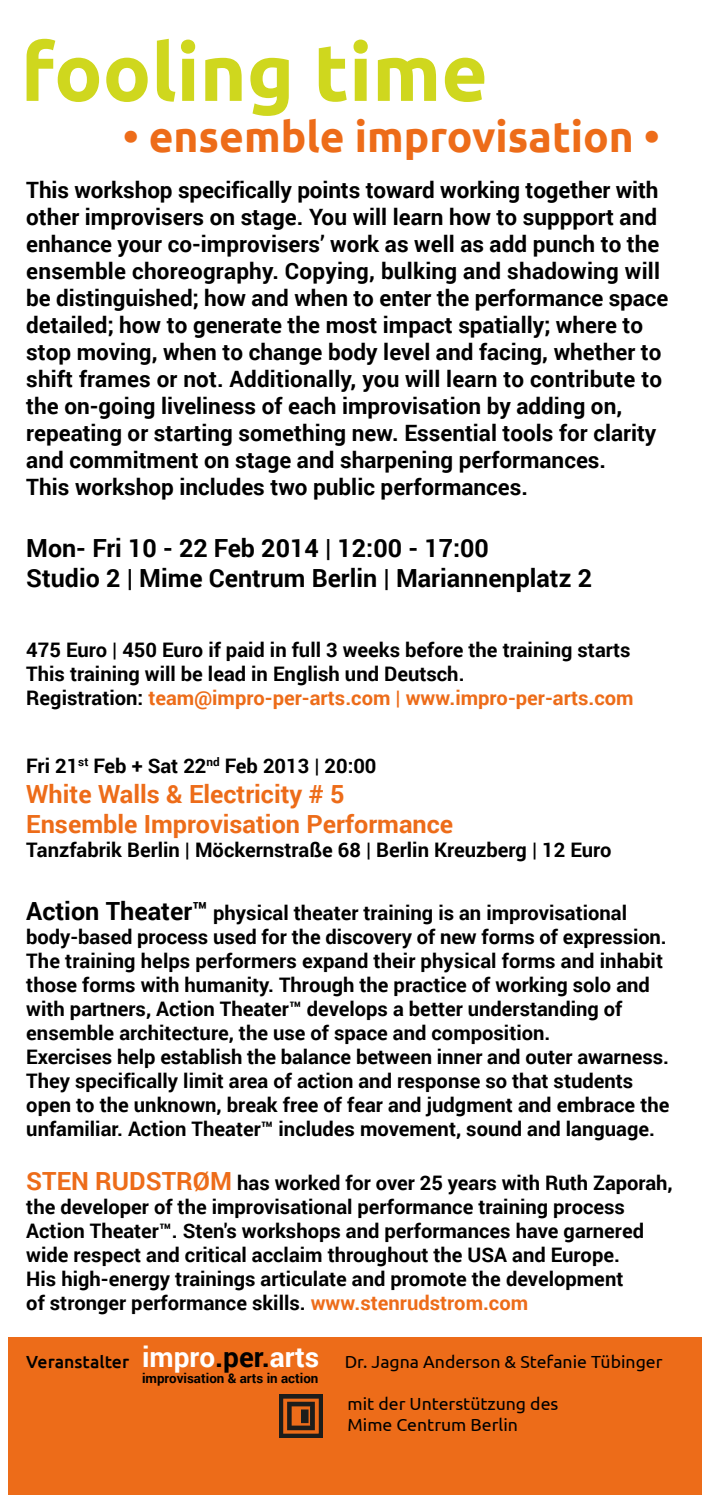
<style>
.page{position:relative;width:709px;height:1503px;background:#fff}
.page>*{position:absolute;margin:0;border:0;box-sizing:border-box;transform-origin:0 0}
.t1{font:700 80px "Ubuntu";color:#cfd71e}
.t2{font:700 42.5px "Ubuntu";color:#ed6c19}
.t3{font:700 28px "Roboto";color:#fff}
.t4{font:700 25px/30px "Roboto";color:#000}
.t5{font:700 25px/30px "Roboto";color:#ed6c19}
.t6{font:700 22.5px/27px "Roboto";color:#000}
.t7{font:700 20px/24px "Roboto";color:#000}
.t8{font:17.5px/21px "Ubuntu";color:#000}
.t9{font:500 17.5px "Ubuntu";color:#000}
.t10{font:700 13.25px "Roboto";color:#000}
.s1{color:#ed6c19}
.s2{font-size:25px}
.s3{font-size:25px;color:#ed6c19}
.s4{color:#000}
</style>
<div class="page">
<div style="left:8px;top:1337px;width:693px;height:157px;background:#ed6c19"></div>
<img style="left:279px;top:1394px;width:44px;height:43px">
<p class="t1" style="left:21px;top:24px;width:468px">fooling time</p>
<p class="t2" style="left:123px;top:111px;width:538px">• ensemble improvisation •</p>
<p class="t6" style="left:26px;top:176px;width:643px">This workshop specifically points toward working together with other improvisers on stage. You will learn how to suppport and enhance your co-improvisers’ work as well as add punch to the ensemble choreography. Copying, bulking and shadowing will be distinguished; how and when to enter the performance space detailed; how to generate the most impact spatially; where to stop moving, when to change body level and facing, whether to shift frames or not. Additionally, you will learn to contribute to the on-going liveliness of each improvisation by adding on, repeating or starting something new. Essential tools for clarity and commitment on stage and sharpening performances.<br>This workshop includes two public performances.</p>
<p class="t4" style="left:26px;top:532px;width:567px">Mon- Fri 10 - 22 Feb 2014 | 12:00 - 17:00<br>Studio 2 | Mime Centrum Berlin | Mariannenplatz 2</p>
<p class="t7" style="left:26px;top:637px;width:609px">475 Euro | 450 Euro if paid in full 3 weeks before the training starts<br>This training will be lead in English und Deutsch.<br>Registration: <span class="s1">team@impro-per-arts.com | www.impro-per-arts.com</span></p>
<p class="t7" style="left:26px;top:753px;width:352px">Fri 21<sup>st</sup> Feb + Sat 22<sup>nd</sup> Feb 2013 | 20:00</p>
<p class="t5" style="left:26px;top:778px;width:428px">White Walls &amp; Electricity # 5<br>Ensemble Improvisation Performance</p>
<p class="t7" style="left:26px;top:837px;width:586px">Tanzfabrik Berlin | Möckernstraße 68 | Berlin Kreuzberg | 12 Euro</p>
<p class="t7" style="left:26px;top:899px;width:644px"><span class="s2">Action Theater™</span> physical theater training is an improvisational body-based process used for the discovery of new forms of expression.<br>The training helps performers expand their physical forms and inhabit those forms with humanity. Through the practice of working solo and with partners, Action Theater™ develops a better understanding of ensemble architecture, the use of space and composition.<br>Exercises help establish the balance between inner and outer awarness.<br>They specifically limit area of action and response so that students open to the unknown, break free of fear and judgment and embrace the unfamiliar. Action Theater™ includes movement, sound and language.</p>
<p class="t7" style="left:26px;top:1169px;width:648px"><span class="s3">STEN RUDSTRØM</span> has worked for over 25 years with Ruth Zaporah, the developer of the improvisational performance training process Action Theater™. Sten's workshops and performances have garnered wide respect and critical acclaim throughout the USA and Europe.<br>His high-energy trainings articulate and promote the development<br>of stronger performance skills. <span class="s1">www.stenrudstrom.com</span></p>
<p class="t3" style="left:142px;top:1337px;width:179px">impro<span class="s4">.per.</span>arts</p>
<p class="t10" style="left:142px;top:1369px;width:178px">improvisation &amp; arts in action</p>
<p class="t9" style="left:26px;top:1350px;width:104px">Veranstalter</p>
<p class="t8" style="left:345px;top:1350px;width:319px">Dr. Jagna Anderson &amp; Stefanie Tübinger</p>
<p class="t8" style="left:347px;top:1392px;width:212px">mit der Unterstützung des<br>Mime Centrum Berlin</p>
</div>
